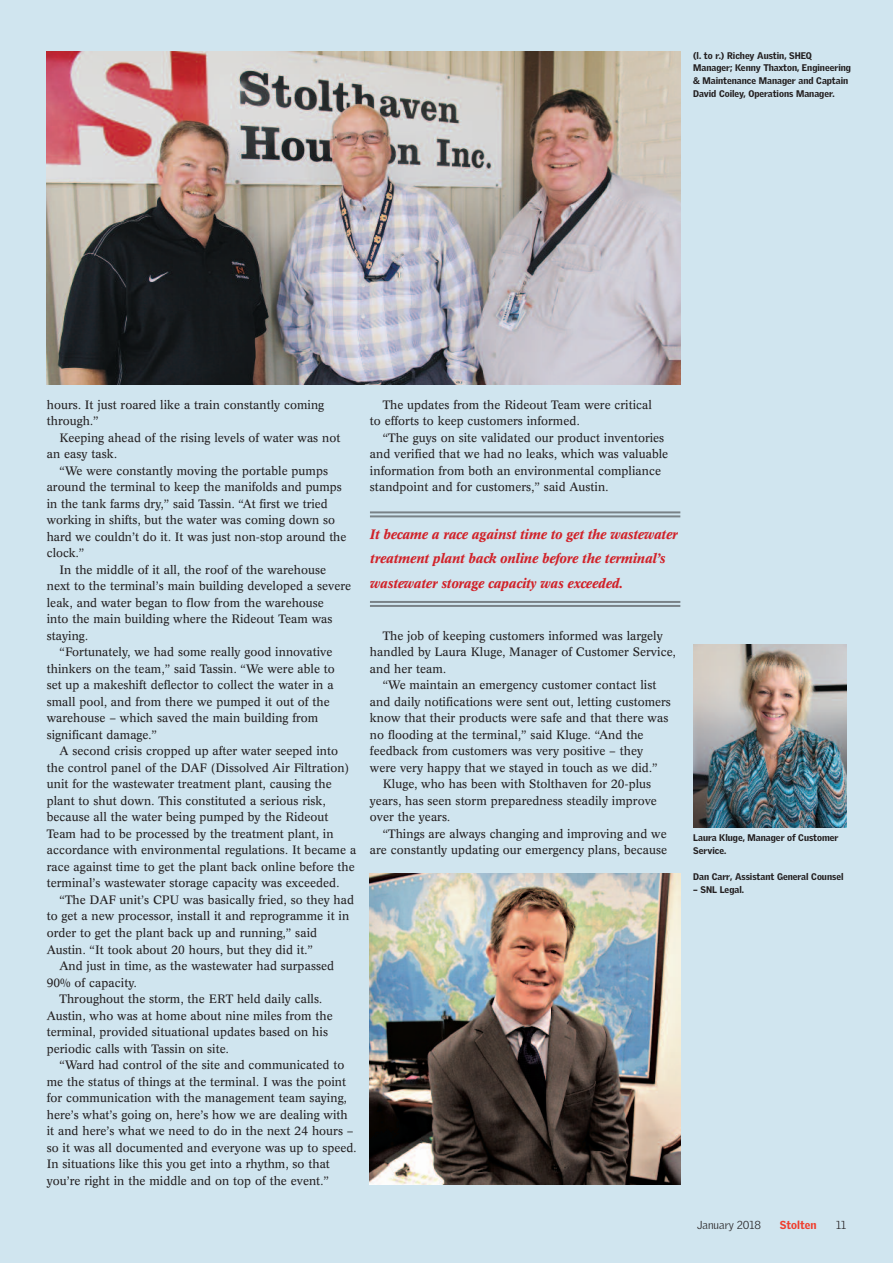
<style>
.page{position:relative;width:893px;height:1263px;background:#d0e5ef}
.page>*{position:absolute;margin:0;border:0;box-sizing:border-box;transform-origin:0 0}
.t1{font:italic 500 13.5px/24.8px "Concorde BQ";color:#d1232a}
.t2{font:12px/16.5px "Concorde BQ";color:#231f20}
.t3{font:11.85px "Concorde BQ";color:#231f20}
.t4{font:300 11.25px "Griffith Gothic";color:#231f20}
.t5{font:900 11.25px "Griffith Gothic";color:#ef3e2e}
.t6{font:900 9.3px/12.8px "Griffith Gothic";color:#231f20}
.s1{font-size:12px}
.s2{font-size:11.85px}
</style>
<div class="page">
<img style="left:370px;top:874px;width:310px;height:310px">
<hr style="left:370px;top:511px;width:310px;height:2px;background:#231f20;opacity:.5">
<hr style="left:370px;top:515px;width:310px;height:2px;background:#231f20;opacity:.5">
<hr style="left:370px;top:601px;width:310px;height:2px;background:#7c858a">
<hr style="left:370px;top:605px;width:310px;height:2px;background:#7c858a">
<img style="left:693px;top:645px;width:153px;height:182px">
<img style="left:47px;top:51px;width:633px;height:334px">
<p class="t6" style="left:693px;top:49px;width:159px">(l. to r.) Richey Austin, SHEQ Manager; Kenny Thaxton, Engineering &amp; Maintenance Manager and Captain David Coiley, Operations Manager.</p>
<p class="t2" style="left:47px;top:397px;width:279px">hours. It just roared like a train constantly coming through.”</p>
<p class="t2" style="left:47px;top:430px;width:295px;text-indent:13px">Keeping ahead of the rising levels of water was not an easy task.</p>
<p class="t2" style="left:47px;top:463px;width:297px;text-align:center">“We were constantly moving the portable pumps around the terminal to keep the manifolds and pumps</p>
<p class="t3" style="left:47px;top:497px;width:282px"><span class="s1">in</span> the tank farms dry,” said Tassin. “At first we tried</p>
<p class="t2" style="left:47px;top:512px;width:290px"><span class="s2">working</span> in shifts, but the water was coming down so</p>
<p class="t2" style="left:47px;top:529px;width:301px">hard we couldn’t do it. It was just non-stop around the</p>
<p class="t2" style="left:47px;top:545px;width:39px">clock.”</p>
<p class="t2" style="left:60px;top:562px;width:268px">In the middle of it all, the roof of the warehouse</p>
<p class="t2" style="left:47px;top:578px;width:306px">next to the terminal’s main building developed a severe</p>
<p class="t2" style="left:47px;top:595px;width:279px">leak, and water began to flow from the warehouse</p>
<p class="t2" style="left:47px;top:611px;width:287px">into the main building where the Rideout Team was</p>
<p class="t2" style="left:47px;top:628px;width:43px">staying.</p>
<p class="t2" style="left:60px;top:644px;width:274px">“Fortunately, we had some really good innovative</p>
<p class="t2" style="left:47px;top:661px;width:290px">thinkers on the team,” said Tassin. “We were able to</p>
<p class="t2" style="left:47px;top:677px;width:288px">set up a makeshift deflector to collect the water in a</p>
<p class="t2" style="left:47px;top:694px;width:285px">small pool, and from there we pumped it out of the</p>
<p class="t2" style="left:47px;top:710px;width:273px">warehouse – which saved the main building from</p>
<p class="t2" style="left:47px;top:727px;width:112px">significant damage.”</p>
<p class="t2" style="left:60px;top:743px;width:280px">A second crisis cropped up after water seeped into</p>
<p class="t2" style="left:47px;top:760px;width:304px">the control panel of the DAF (Dissolved Air Filtration)</p>
<p class="t2" style="left:47px;top:776px;width:287px">unit for the wastewater treatment plant, causing the</p>
<p class="t2" style="left:47px;top:793px;width:281px">plant to shut down. This constituted a serious risk,</p>
<p class="t2" style="left:47px;top:809px;width:283px">because all the water being pumped by the Rideout</p>
<p class="t2" style="left:47px;top:826px;width:288px">Team had to be processed by the treatment plant, in</p>
<p class="t2" style="left:47px;top:842px;width:311px">accordance with environmental regulations. It became a</p>
<p class="t2" style="left:47px;top:859px;width:310px">race against time to get the plant back online before the</p>
<p class="t2" style="left:47px;top:875px;width:294px">terminal’s wastewater storage capacity was exceeded.</p>
<p class="t2" style="left:60px;top:892px;width:296px">“The DAF unit’s CPU was basically fried, so they had</p>
<p class="t2" style="left:47px;top:908px;width:304px">to get a new processor, install it and reprogramme it in</p>
<p class="t2" style="left:47px;top:925px;width:272px">order to get the plant back up and running,” said</p>
<p class="t2" style="left:47px;top:941px;width:268px">Austin. “It took about 20 hours, but they did it.”</p>
<p class="t2" style="left:60px;top:958px;width:276px">And just in time, as the wastewater had surpassed</p>
<p class="t2" style="left:47px;top:974px;width:92px">90% of capacity.</p>
<p class="t2" style="left:60px;top:991px;width:264px">Throughout the storm, the ERT held daily calls.</p>
<p class="t2" style="left:47px;top:1007px;width:287px">Austin, who was at home about nine miles from the</p>
<p class="t2" style="left:47px;top:1024px;width:283px">terminal, provided situational updates based on his</p>
<p class="t2" style="left:47px;top:1040px;width:183px">periodic calls with Tassin on site.</p>
<p class="t2" style="left:60px;top:1057px;width:286px">“Ward had control of the site and communicated to</p>
<p class="t2" style="left:47px;top:1073px;width:301px">me the status of things at the terminal. I was the point</p>
<p class="t2" style="left:47px;top:1090px;width:302px">for communication with the management team saying,</p>
<p class="t2" style="left:47px;top:1106px;width:303px">here’s what’s going on, here’s how we are dealing with</p>
<p class="t2" style="left:47px;top:1123px;width:308px">it and here’s what we need to do in the next 24 hours –</p>
<p class="t2" style="left:47px;top:1139px;width:311px">so it was all documented and everyone was up to speed.</p>
<p class="t2" style="left:47px;top:1156px;width:285px">In situations like this you get into a rhythm, so that</p>
<p class="t2" style="left:47px;top:1172px;width:284px">you’re right in the middle and on top of the event.”</p>
<p class="t2" style="left:370px;top:397px;width:284px;text-indent:13px">The updates from the Rideout Team were critical to efforts to keep customers informed.</p>
<p class="t2" style="left:370px;top:430px;width:300px;text-indent:13px">“The guys on site validated our product inventories and verified that we had no leaks, which was valuable information from both an environmental compliance standpoint and for customers,” said Austin.</p>
<p class="t1" style="left:370px;top:522px;width:309px">It became a race against time to get the wastewater treatment plant back online before the terminal’s wastewater storage capacity was exceeded.</p>
<p class="t2" style="left:383px;top:628px;width:281px">The job of keeping customers informed was largely</p>
<p class="t2" style="left:370px;top:644px;width:307px">handled by Laura Kluge, Manager of Customer Service,</p>
<p class="t2" style="left:370px;top:661px;width:78px">and her team.</p>
<p class="t2" style="left:383px;top:677px;width:275px">“We maintain an emergency customer contact list</p>
<p class="t2" style="left:370px;top:694px;width:302px">and daily notifications were sent out, letting customers</p>
<p class="t2" style="left:370px;top:710px;width:300px">know that their products were safe and that there was</p>
<p class="t2" style="left:370px;top:727px;width:275px">no flooding at the terminal,” said Kluge. “And the</p>
<p class="t2" style="left:370px;top:743px;width:275px">feedback from customers was very positive – they</p>
<p class="t2" style="left:370px;top:760px;width:289px">were very happy that we stayed in touch as we did.”</p>
<p class="t2" style="left:383px;top:776px;width:270px">Kluge, who has been with Stolthaven for 20-plus</p>
<p class="t2" style="left:370px;top:793px;width:289px">years, has seen storm preparedness steadily improve</p>
<p class="t2" style="left:370px;top:809px;width:82px">over the years.</p>
<p class="t2" style="left:383px;top:826px;width:285px">“Things are always changing and improving and we</p>
<p class="t2" style="left:370px;top:842px;width:299px">are constantly updating our emergency plans, because</p>
<p class="t6" style="left:693px;top:831px;width:147px">Laura Kluge, Manager of Customer<br>Service.</p>
<p class="t6" style="left:693px;top:870px;width:152px">Dan Carr, Assistant General Counsel</p>
<p class="t6" style="left:693px;top:883px;width:52px">– SNL Legal.</p>
<p class="t4" style="left:697px;top:1219px;width:66px">January 2018</p>
<p class="t5" style="left:780px;top:1219px;width:38px">Stolten</p>
<p class="t4" style="left:836px;top:1219px;width:11px">11</p>
</div>
